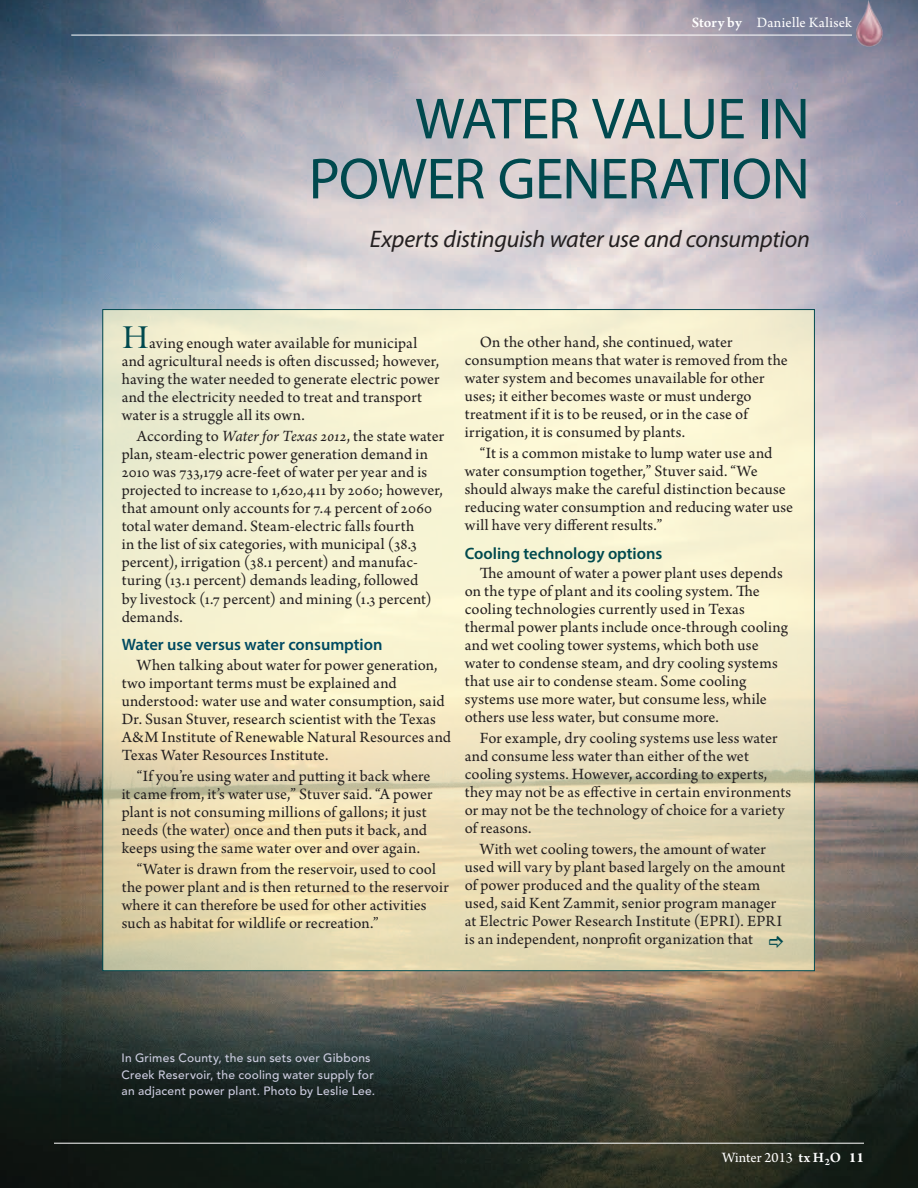
<style>
.page{position:relative;width:918px;height:1188px;background:#fff}
.page>*{position:absolute;margin:0;border:0;box-sizing:border-box;transform-origin:0 0}
.t1{font:58.5px/60px "Myriad Pro";letter-spacing:-.02em;color:#00494e;text-align:right}
.t2{font:italic 24px "Myriad Pro";letter-spacing:-.01em;color:#231f20}
.t3{font:16.5px/18px "Arno Pro";letter-spacing:.005em;color:#231f20}
.t4{font:600 16.5px "Myriad Pro";letter-spacing:-.005em;color:#004a61}
.t5{font:600 16.5px "Myriad Pro";color:#00494e}
.t6{font:15px "Arno Pro";letter-spacing:.01em;color:#fff}
.t7{font:500 12px/16.5px "Avenir";letter-spacing:.02em;color:#cdcde0}
.s1{font-weight:600}
.s2{font-family:"Cochin";font-size:33px;color:#00494e}
.s3{font-style:italic}
.s4{font-weight:700}
</style>
<div class="page">
<img style="left:0;top:0;width:918px;height:1188px">
<svg style="left:102px;top:309px;width:713px;height:662px"></svg>
<img style="left:855px;top:0;width:27px;height:47px">
<hr style="left:54px;top:1143px;width:810px;height:1px;background:#fff">
<hr style="left:71px;top:35px;width:781px;height:1px;background:#fff">
<svg style="left:769px;top:936px;width:14px;height:12px"></svg>
<p class="t6" style="left:692px;top:14px;width:162px"><span class="s1">Story by</span> Danielle Kalisek</p>
<h1 class="t1" style="left:309px;top:88px;width:503px">WATER VALUE IN<br>POWER GENERATION</h1>
<h2 class="t2" style="left:370px;top:225px;width:442px">Experts distinguish water use and consumption</h2>
<p class="t3" style="left:122px;top:335px;width:319px"><span class="s2">H</span>aving enough water available for municipal and agricultural needs is often discussed; however, having the water needed to generate electric power and the electricity needed to treat and transport water is a struggle all its own.</p>
<p class="t3" style="left:122px;top:428px;width:324px;text-indent:15px">According to <span class="s3">Water for Texas 2012</span>, the state water plan, steam-electric power generation demand in 2010 was 733,179 acre-feet of water per year and is projected to increase to 1,620,411 by 2060; however, that amount only accounts for 7.4 percent of 2060 total water demand. Steam-electric falls fourth<br>in the list of six categories, with municipal (38.3 percent), irrigation (38.1 percent) and manufac&shy;turing (13.1 percent) demands leading, followed<br>by livestock (1.7 percent) and mining (1.3 percent) demands.</p>
<p class="t4" style="left:122px;top:634px;width:262px">Water use versus water consumption</p>
<p class="t3" style="left:122px;top:656px;width:331px;text-indent:15px">When talking about water for power generation, two important terms must be explained and understood: water use and water consumption, said Dr. Susan Stuver, research scientist with the Texas A&amp;M Institute of Renewable Natural Resources and Texas Water Resources Institute.</p>
<p class="t3" style="left:122px;top:768px;width:312px;text-indent:15px">“If you’re using water and putting it back where it came from, it’s water use,” Stuver said. “A power plant is not consuming millions of gallons; it just needs (the water) once and then puts it back, and keeps using the same water over and over again.</p>
<p class="t3" style="left:122px;top:861px;width:329px;text-indent:15px">“Water is drawn from the reservoir, used to cool the power plant and is then returned to the reservoir where it can therefore be used for other activities such as habitat for wildlife or recreation.”</p>
<p class="t3" style="left:465px;top:333px;width:324px;text-indent:15px">On the other hand, she continued, water consumption means that water is removed from the water system and becomes unavailable for other uses; it either becomes waste or must undergo treatment if it is to be reused, or in the case of irrigation, it is consumed by plants.</p>
<p class="t3" style="left:465px;top:445px;width:330px;text-indent:15px">“It is a common mistake to lump water use and water consumption together,” Stuver said. “We should always make the careful distinction because reducing water consumption and reducing water use will have very different results.”</p>
<p class="t5" style="left:465px;top:543px;width:199px">Cooling technology options</p>
<p class="t3" style="left:465px;top:565px;width:325px;text-indent:15px">The amount of water a power plant uses depends on the type of plant and its cooling system. The cooling technologies currently used in Texas thermal power plants include once-through cooling and wet cooling tower systems, which both use water to condense steam, and dry cooling systems that use air to condense steam. Some cooling systems use more water, but consume less, while others use less water, but consume more.</p>
<p class="t3" style="left:465px;top:730px;width:328px;text-indent:15px">For example, dry cooling systems use less water and consume less water than either of the wet cooling systems. However, according to experts, they may not be as effective in certain environments or may not be the technology of choice for a variety of reasons.</p>
<p class="t3" style="left:465px;top:841px;width:322px;text-indent:15px">With wet cooling towers, the amount of water used will vary by plant based largely on the amount of power produced and the quality of the steam used, said Kent Zammit, senior program manager at Electric Power Research Institute (EPRI). EPRI is an independent, nonprofit organization that</p>
<p class="t7" style="left:122px;top:1050px;width:255px">In Grimes County, the sun sets over Gibbons<br>Creek Reservoir, the cooling water supply for an adjacent power plant. Photo by Leslie Lee.</p>
<p class="t6" style="left:722px;top:1149px;width:143px">Winter 2013 <span class="s1">tx H</span><sub>2</sub><span class="s1">O</span> <span class="s4">11</span></p>
</div>
